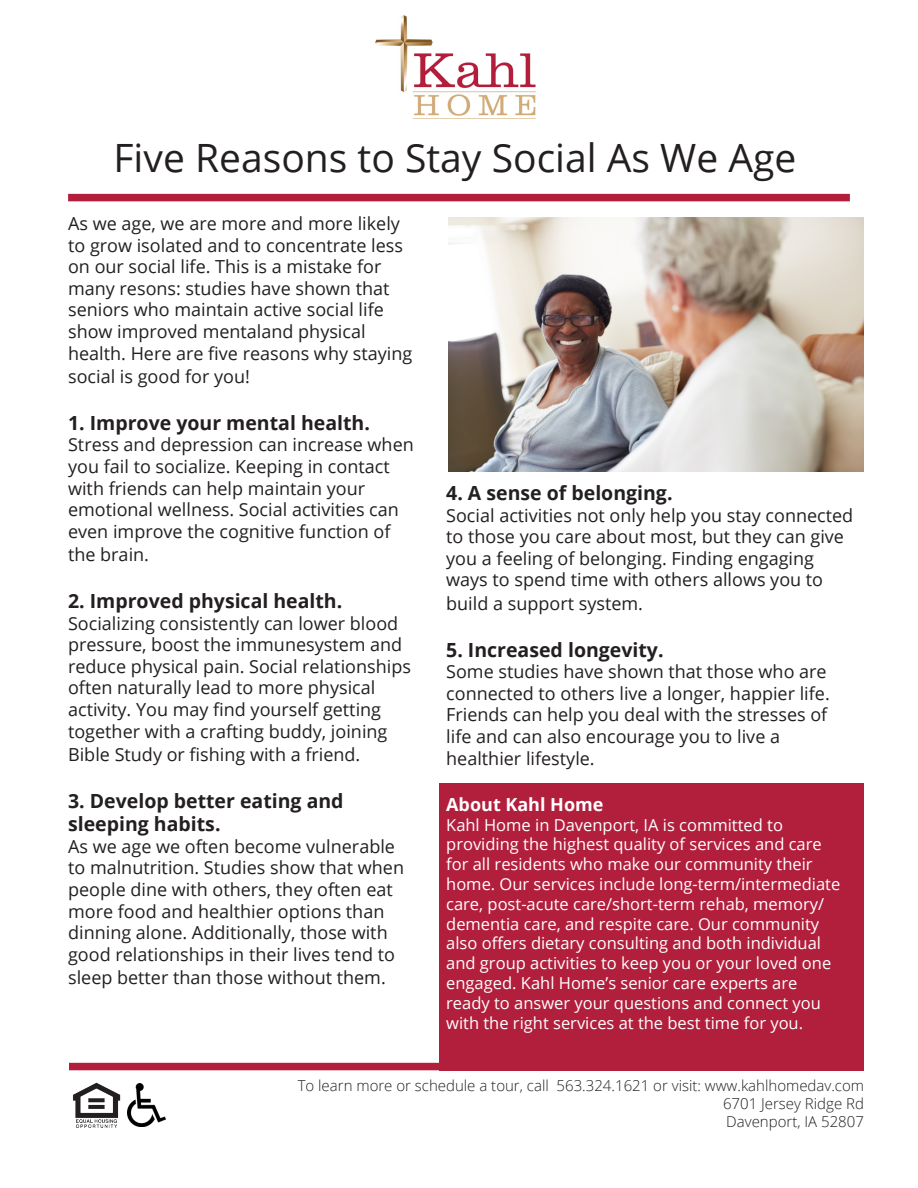
<style>
.page{position:relative;width:918px;height:1188px;background:#fff}
.page>*{position:absolute;margin:0;border:0;box-sizing:border-box;transform-origin:0 0}
.t1{font:39px "Open Sans";color:#231f20}
.t2{font:700 19.5px "Open Sans";color:#231f20}
.t3{font:18px/21.6px "Open Sans";color:#231f20}
.t4{font:700 18px "Open Sans";color:#fff}
.t5{font:16.5px/19.8px "Open Sans";color:#fff}
.t6{font:300 15px/18px "Open Sans";color:#231f20;text-align:right}
</style>
<div class="page">
<div style="left:440px;top:783px;width:424px;height:287px;background:#b21f3c"></div>
<img style="left:449px;top:218px;width:415px;height:253px">
<div style="left:68px;top:194px;width:782px;height:7px;background:#b21f3c"></div>
<div style="left:69px;top:1063px;width:371px;height:7px;background:#b21f3c"></div>
<img style="left:73px;top:1082px;width:48px;height:46px">
<img style="left:128px;top:1083px;width:38px;height:43px">
<img style="left:375px;top:15px;width:160px;height:104px">
<p class="t1" style="left:114px;top:131px;width:684px">Five Reasons to Stay Social As We Age</p>
<p class="t3" style="left:68px;top:212px;width:333px">As we age, we are more and more likely</p>
<p class="t3" style="left:68px;top:234px;width:336px">to grow isolated and to concentrate less</p>
<p class="t3" style="left:68px;top:255px;width:315px">on our social life. This is a mistake for</p>
<p class="t3" style="left:68px;top:277px;width:323px">many resons: studies have shown that</p>
<p class="t3" style="left:68px;top:299px;width:317px">seniors who maintain active social life</p>
<p class="t3" style="left:68px;top:320px;width:299px">show improved mentaland physical</p>
<p class="t3" style="left:68px;top:341px;width:346px;line-height:23.4px">health. Here are five reasons why staying social is good for you!</p>
<p class="t2" style="left:68px;top:409px;width:303px">1. Improve your mental health.</p>
<p class="t3" style="left:68px;top:434px;width:347px">Stress and depression can increase when</p>
<p class="t3" style="left:68px;top:455px;width:323px">you fail to socialize. Keeping in contact</p>
<p class="t3" style="left:68px;top:477px;width:299px">with friends can help maintain your</p>
<p class="t3" style="left:68px;top:498px;width:332px">emotional wellness. Social activities can even improve the cognitive function of</p>
<p class="t3" style="left:68px;top:543px;width:82px">the brain.</p>
<p class="t2" style="left:68px;top:587px;width:276px">2. Improved physical health.</p>
<p class="t3" style="left:68px;top:612px;width:332px">Socializing consistently can lower blood</p>
<p class="t3" style="left:68px;top:633px;width:336px">pressure, boost the immunesystem and</p>
<p class="t3" style="left:68px;top:655px;width:344px">reduce physical pain. Social relationships</p>
<p class="t3" style="left:68px;top:677px;width:309px">often naturally lead to more physical</p>
<p class="t3" style="left:68px;top:698px;width:315px">activity. You may find yourself getting</p>
<p class="t3" style="left:68px;top:720px;width:321px">together with a crafting buddy, joining</p>
<p class="t3" style="left:68px;top:743px;width:294px">Bible Study or fishing with a friend.</p>
<p class="t2" style="left:68px;top:787px;width:277px">3. Develop better eating and</p>
<p class="t2" style="left:68px;top:810px;width:154px">sleeping habits.</p>
<p class="t3" style="left:68px;top:835px;width:328px">As we age we often become vulnerable</p>
<p class="t3" style="left:68px;top:857px;width:337px">to malnutrition. Studies show that when</p>
<p class="t3" style="left:68px;top:878px;width:326px">people dine with others, they often eat</p>
<p class="t3" style="left:68px;top:900px;width:318px">more food and healthier options than</p>
<p class="t3" style="left:68px;top:921px;width:321px">dinning alone. Additionally, those with</p>
<p class="t3" style="left:68px;top:943px;width:328px">good relationships in their lives tend to</p>
<p class="t3" style="left:68px;top:966px;width:319px">sleep better than those without them.</p>
<p class="t2" style="left:446px;top:479px;width:228px">4. A sense of belonging.</p>
<p class="t3" style="left:446px;top:504px;width:409px">Social activities not only help you stay connected to those you care about most, but they can give you a feeling of belonging. Finding engaging</p>
<p class="t3" style="left:446px;top:568px;width:378px;line-height:23.4px">ways to spend time with others allows you to build a support system.</p>
<p class="t2" style="left:446px;top:636px;width:219px">5. Increased longevity.</p>
<p class="t3" style="left:446px;top:660px;width:385px">Some studies have shown that those who are connected to others live a longer, happier life.<br>Friends can help you deal with the stresses of</p>
<p class="t3" style="left:446px;top:725px;width:335px">life and can also encourage you to live a</p>
<p class="t3" style="left:446px;top:747px;width:150px">healthier lifestyle.</p>
<p class="t4" style="left:446px;top:792px;width:159px">About Kahl Home</p>
<p class="t5" style="left:446px;top:814px;width:338px">Kahl Home in Davenport, IA is committed to</p>
<p class="t5" style="left:446px;top:834px;width:377px">providing the highest quality of services and care</p>
<p class="t5" style="left:446px;top:854px;width:396px">for all residents who make our community their home. Our services include long-term/intermediate care, post-acute care/short-term rehab, memory/ dementia care, and respite care. Our community also offers dietary consulting and both individual and group activities to keep you or your loved one engaged. Kahl Home’s senior care experts are</p>
<p class="t5" style="left:446px;top:993px;width:376px">ready to answer your questions and connect you with the right services at the best time for you.</p>
<p class="t6" style="left:298px;top:1077px;width:568px">To learn more or schedule a tour, call 563.324.1621 or visit: www.kahlhomedav.com<br>6701 Jersey Ridge Rd</p>
<p class="t6" style="left:726px;top:1113px;width:139px">Davenport, IA 52807</p>
</div>
